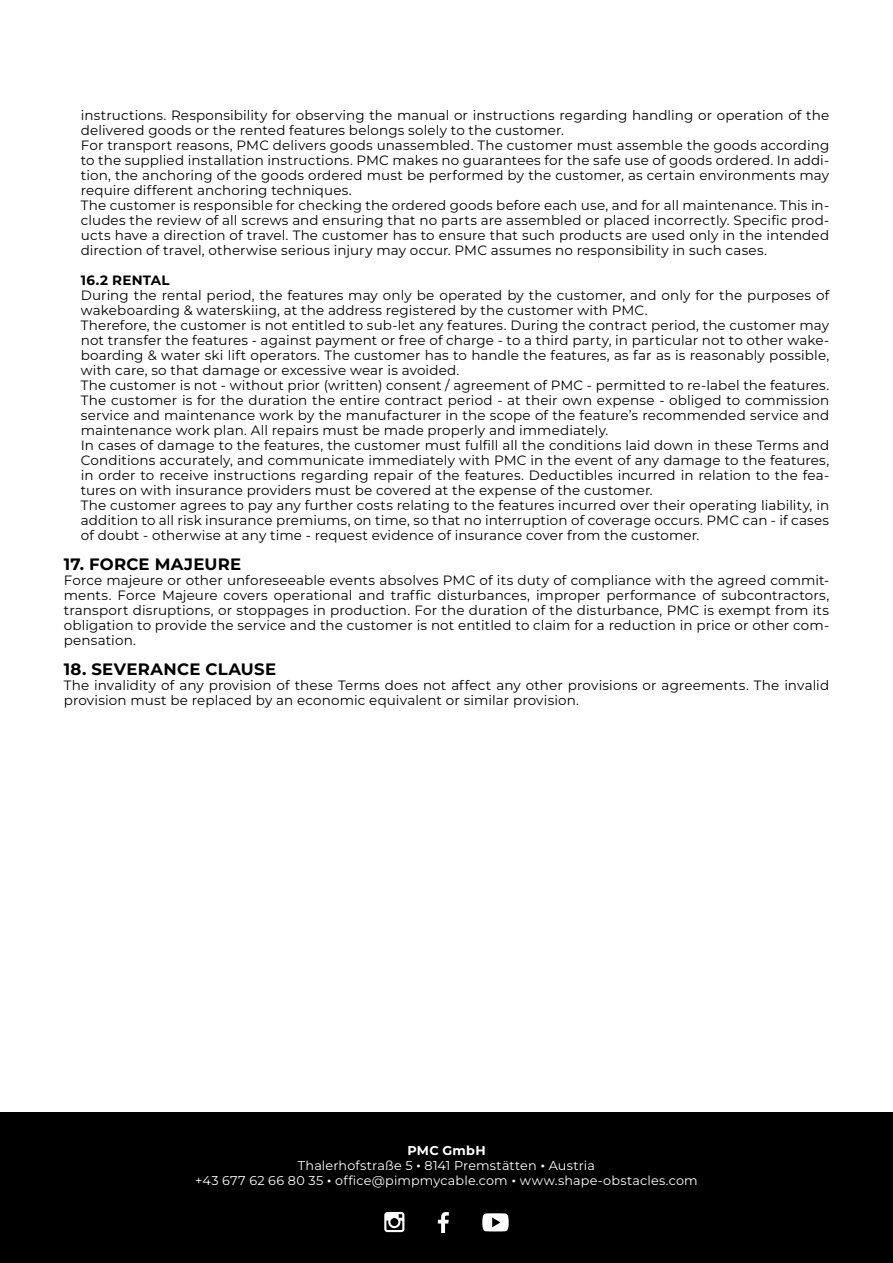
<style>
.page{position:relative;width:893px;height:1263px;background:#fff}
.page>*{position:absolute;margin:0;border:0;box-sizing:border-box;transform-origin:0 0}
.BC2___Left{font:700 16.5px "Montserrat";letter-spacing:.015em;color:#000}
.BC2___Left-2{font:13.5px/15px "Montserrat";letter-spacing:.01em;color:#000;text-align:justify}
.BC2___Left-3{font:700 13.5px "Montserrat";letter-spacing:.025em;color:#000}
.BC2___Left-4{font:12.75px "Montserrat";letter-spacing:.015em;color:#fff}
.BC2___Left-5{font:700 12.75px "Montserrat";letter-spacing:.02em;color:#fff}
.s1{font-family:"Geogrotesque"}
</style>
<div class="page">
<div style="left:0;top:1112px;width:893px;height:151px;background:#000"></div>
<svg style="left:438px;top:1212px;width:11px;height:21px"></svg>
<svg style="left:482px;top:1213px;width:27px;height:18px"></svg>
<svg style="left:384px;top:1212px;width:20px;height:20px"></svg>
<p class="BC2___Left-2" style="left:81px;top:107px;width:750px">instructions. Responsibility for observing the manual or instructions regarding handling or operation of the delivered goods or the rented features belongs solely to the customer.</p>
<p class="BC2___Left-2" style="left:81px;top:137px;width:750px">For transport reasons, PMC delivers goods unassembled. The customer must assemble the goods according to the supplied installation instructions. PMC makes no guarantees for the safe use of goods ordered. In addi&shy;tion, the anchoring of the goods ordered must be performed by the customer, as certain environments may require different anchoring techniques.</p>
<p class="BC2___Left-2" style="left:81px;top:197px;width:750px">The customer is responsible for checking the ordered goods before each use, and for all maintenance. This in&shy;cludes the review of all screws and ensuring that no parts are assembled or placed incorrectly. Specific prod&shy;ucts have a direction of travel. The customer has to ensure that such products are used only in the intended direction of travel, otherwise serious injury may occur. PMC assumes no responsibility in such cases.</p>
<p class="BC2___Left-3" style="left:81px;top:271px;width:90px">16.2 RENTAL</p>
<p class="BC2___Left-2" style="left:81px;top:287px;width:750px">During the rental period, the features may only be operated by the customer, and only for the purposes of wakeboarding &amp; waterskiing, at the address registered by the customer with PMC.</p>
<p class="BC2___Left-2" style="left:81px;top:317px;width:750px">Therefore, the customer is not entitled to sub-let any features. During the contract period, the customer may not transfer the features - against payment or free of charge - to a third party, in particular not to other wake&shy;boarding &amp; water ski lift operators. The customer has to handle the features, as far as is reasonably possible, with care, so that damage or excessive wear is avoided.</p>
<p class="BC2___Left-2" style="left:81px;top:377px;width:750px">The customer is not - without prior (written) consent / agreement of PMC - permitted to re-label the features.<br>The customer is for the duration the entire contract period - at their own expense - obliged to commission service and maintenance work by the manufacturer in the scope of the feature’s recommended service and maintenance work plan. All repairs must be made properly and immediately.</p>
<p class="BC2___Left-2" style="left:81px;top:437px;width:750px">In cases of damage to the features, the customer must fulfill all the conditions laid down in these Terms and Conditions accurately, and communicate immediately with PMC in the event of any damage to the features, in order to receive instructions regarding repair of the features. Deductibles incurred in relation to the fea&shy;tures on with insurance providers must be covered at the expense of the customer.</p>
<p class="BC2___Left-2" style="left:81px;top:497px;width:750px">The customer agrees to pay any further costs relating to the features incurred over their operating liability, in addition to all risk insurance premiums, on time, so that no interruption of coverage occurs. PMC can - if cases of doubt - otherwise at any time - request evidence of insurance cover from the customer.</p>
<p class="BC2___Left" style="left:64px;top:553px;width:179px">17. FORCE MAJEURE</p>
<p class="BC2___Left-2" style="left:64px;top:572px;width:767px">Force majeure or other unforeseeable events absolves PMC of its duty of compliance with the agreed commit&shy;ments. Force Majeure covers operational and traffic disturbances, improper performance of subcontractors, transport disruptions, or stoppages in production. For the duration of the disturbance, PMC is exempt from its obligation to provide the service and the customer is not entitled to claim for a reduction in price or other com&shy;pensation.</p>
<p class="BC2___Left" style="left:64px;top:658px;width:214px">18. SEVERANCE CLAUSE</p>
<p class="BC2___Left-2" style="left:64px;top:677px;width:767px">The invalidity of any provision of these Terms does not affect any other provisions or agreements. The invalid provision must be replaced by an economic equivalent or similar provision.</p>
<p class="BC2___Left-5" style="left:407px;top:1142px;width:80px">PMC GmbH</p>
<p class="BC2___Left-4" style="left:298px;top:1157px;width:298px">Thalerhofstraße 5 <span class="s1">¬</span> 8141 Premstätten <span class="s1">¬</span> Austria</p>
<p class="BC2___Left-4" style="left:195px;top:1172px;width:504px">+43 677 62 66 80 35 <span class="s1">¬</span> office@pimpmycable.com <span class="s1">¬</span> www.shape-obstacles.com</p>
</div>
